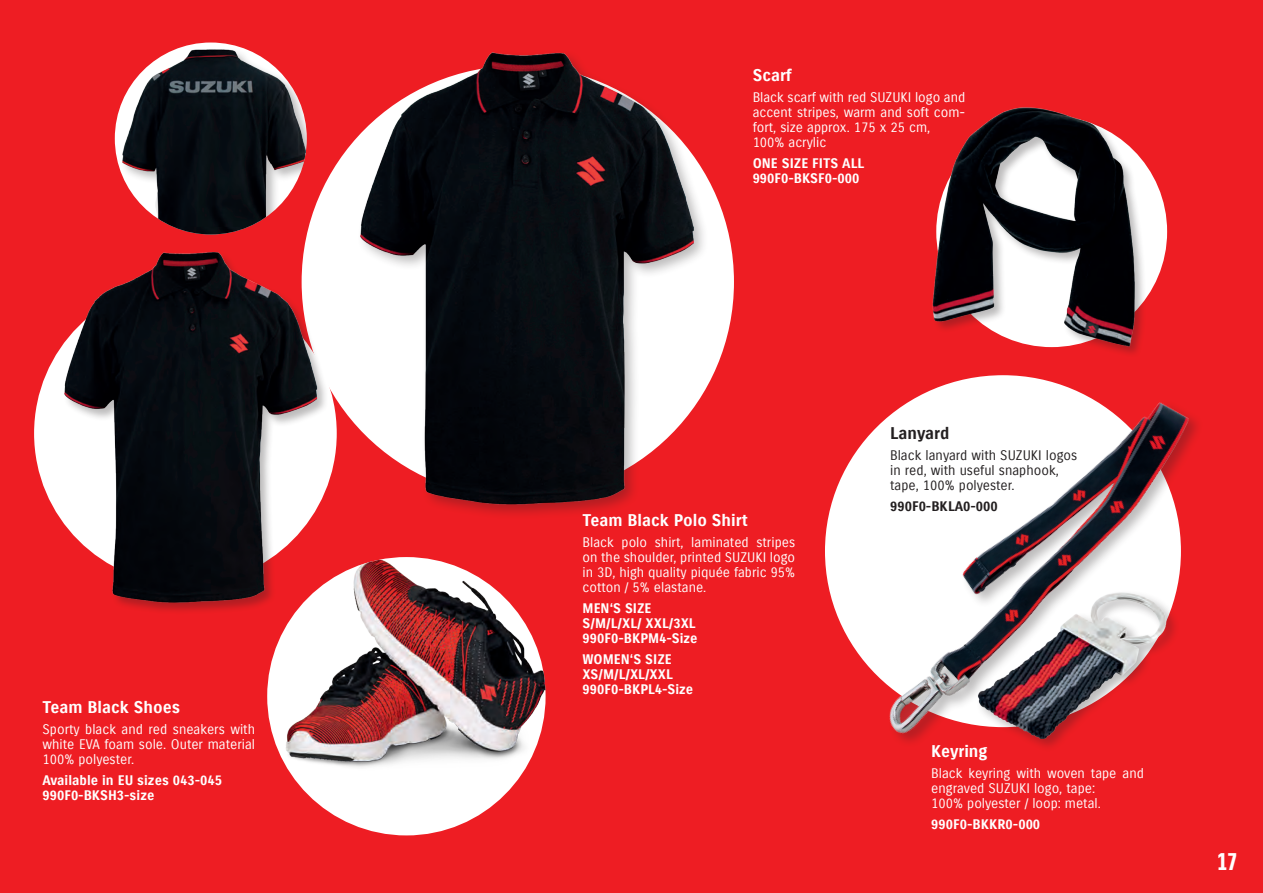
<style>
.page{position:relative;width:1263px;height:893px;background:#ee1d23}
.page>*{position:absolute;margin:0;border:0;box-sizing:border-box;transform-origin:0 0}
.t1{font:24px "Suzuki PRO Headline";color:#fff}
.t2{font:16.5px "Suzuki PRO Bold";color:#fff}
.t3{font:16.5px "Suzuki PRO Bold";color:#231f20}
.t4{font:13.5px/15px "Suzuki PRO Regular";color:#fff;text-align:justify}
.t5{font:13.5px/15px "Suzuki PRO Bold";color:#fff}
.t6{font:13.5px/15px "Suzuki PRO Regular";color:#231f20}
.t7{font:13.5px "Suzuki PRO Bold";color:#231f20}
</style>
<div class="page">
<div style="left:267px;top:557px;width:279px;height:278px;background:#fff;border-radius:50%"></div>
<img style="left:267px;top:557px;width:279px;height:221px">
<div style="left:936px;top:116px;width:231px;height:231px;background:#fff;border-radius:50%"></div>
<img style="left:932px;top:107px;width:214px;height:206px">
<div style="left:357px;top:49px;width:352px;height:471px;background:#231f20;opacity:.3"></div>
<img style="left:304px;top:49px;width:430px;height:460px">
<div style="left:121px;top:48px;width:186px;height:186px;background:#ee1d23"></div>
<img style="left:115px;top:43px;width:192px;height:191px;border-radius:96px">
<img style="left:34px;top:249px;width:326px;height:359px">
<img style="left:825px;top:313px;width:373px;height:434px">
<p class="t2" style="left:43px;top:697px;width:139px">Team Black Shoes</p>
<p class="t4" style="left:43px;top:722px;width:214px">Sporty black and red sneakers with white EVA foam sole. Outer material 100% polyester.</p>
<p class="t5" style="left:43px;top:773px;width:181px">Available in EU sizes 043-045<br>990F0-BKSH3-size</p>
<p class="t2" style="left:753px;top:65px;width:41px">Scarf</p>
<p class="t4" style="left:753px;top:90px;width:214px;text-align:left">Black scarf with red SUZUKI logo and accent stripes, warm and soft com&shy;fort, size approx. 175 x 25 cm,<br>100% acrylic</p>
<p class="t5" style="left:753px;top:156px;width:113px">ONE SIZE FITS ALL<br>990F0-BKSF0-000</p>
<p class="t2" style="left:583px;top:510px;width:167px">Team Black Polo Shirt</p>
<p class="t4" style="left:583px;top:535px;width:214px">Black polo shirt, laminated stripes on the shoulder, printed SUZUKI logo in 3D, high quality piquée fabric 95% cotton / 5% elastane.</p>
<p class="t5" style="left:583px;top:601px;width:116px">MEN‘S SIZE<br>S/M/L/XL/ XXL/3XL<br>990F0-BKPM4-Size</p>
<p class="t5" style="left:583px;top:652px;width:112px">WOMEN‘S SIZE<br>XS/M/L/XL/XXL<br>990F0-BKPL4-Size</p>
<p class="t3" style="left:890px;top:424px;width:61px">Lanyard</p>
<p class="t6" style="left:890px;top:448px;width:189px">Black lanyard with SUZUKI logos in red, with useful snaphook, tape, 100% polyester.</p>
<p class="t7" style="left:890px;top:498px;width:109px">990F0-BKLA0-000</p>
<p class="t2" style="left:931px;top:741px;width:58px">Keyring</p>
<p class="t4" style="left:931px;top:766px;width:214px;text-align:left">Black keyring with woven tape and engraved SUZUKI logo, tape:<br>100% polyester / loop: metal.</p>
<p class="t5" style="left:931px;top:817px;width:110px">990F0-BKKR0-000</p>
<h1 class="t1" style="left:1217px;top:847px;width:22px">17</h1>
</div>
